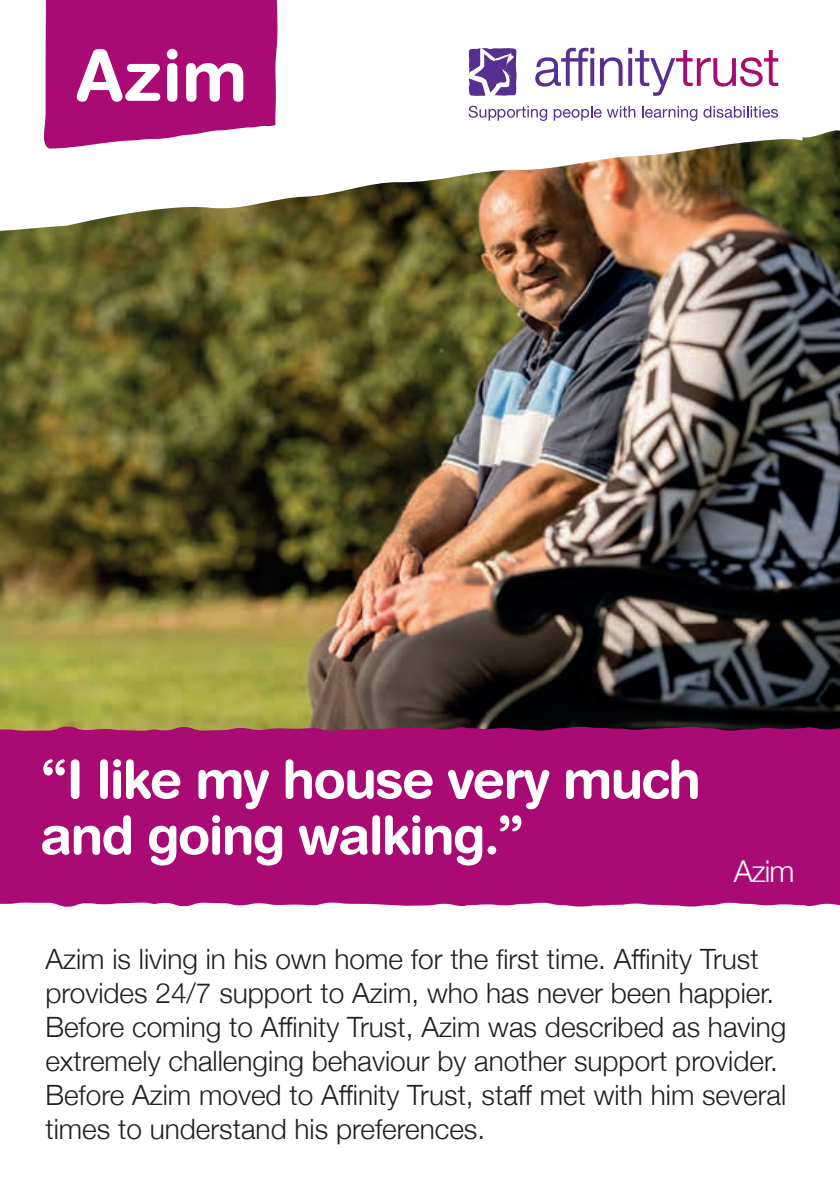
<style>
.page{position:relative;width:840px;height:1191px;background:#fff}
.page>*{position:absolute;margin:0;border:0;box-sizing:border-box;transform-origin:0 0}
.t1{font:700 70.6px "Helvetica Rounded";color:#fff}
.t2{font:700 53px/55.8px "Helvetica Rounded";letter-spacing:-.03em;color:#fff}
.t3{font:300 30px "Helvetica Neue";color:#fff}
.t4{font:300 28px/34px "Helvetica Neue";color:#231f20}
</style>
<div class="page">
<img style="left:0;top:130px;width:839px;height:596px">
<svg style="left:0;top:883px;width:839px;height:24px;background:#b32482"></svg>
<svg style="left:0;top:726px;width:839px;height:28px;background:#a2126c"></svg>
<div style="left:0;top:754px;width:839px;height:129px;background:#aa0a73"></div>
<svg style="left:468px;top:48px;width:48px;height:48px"></svg>
<svg style="left:468px;top:106px;width:79px;height:15px"></svg>
<svg style="left:553px;top:106px;width:82px;height:15px"></svg>
<svg style="left:642px;top:106px;width:55px;height:15px"></svg>
<svg style="left:703px;top:106px;width:74px;height:12px"></svg>
<svg style="left:535px;top:48px;width:242px;height:48px"></svg>
<svg style="left:44px;top:0;width:234px;height:149px;background:#b1207f"></svg>
<h1 class="t1" style="left:76px;top:33px;width:173px">Azim</h1>
<h2 class="t2" style="left:40px;top:750px;width:662px">“I like my house very much and going walking.”</h2>
<p class="t3" style="left:733px;top:847px;width:62px">Azim</p>
<p class="t4" style="left:45px;top:939px;width:742px">Azim is living in his own home for the first time. Affinity Trust provides 24/7 support to Azim, who has never been happier.<br>Before coming to Affinity Trust, Azim was described as having extremely challenging behaviour by another support provider.<br>Before Azim moved to Affinity Trust, staff met with him several times to understand his preferences.</p>
</div>
